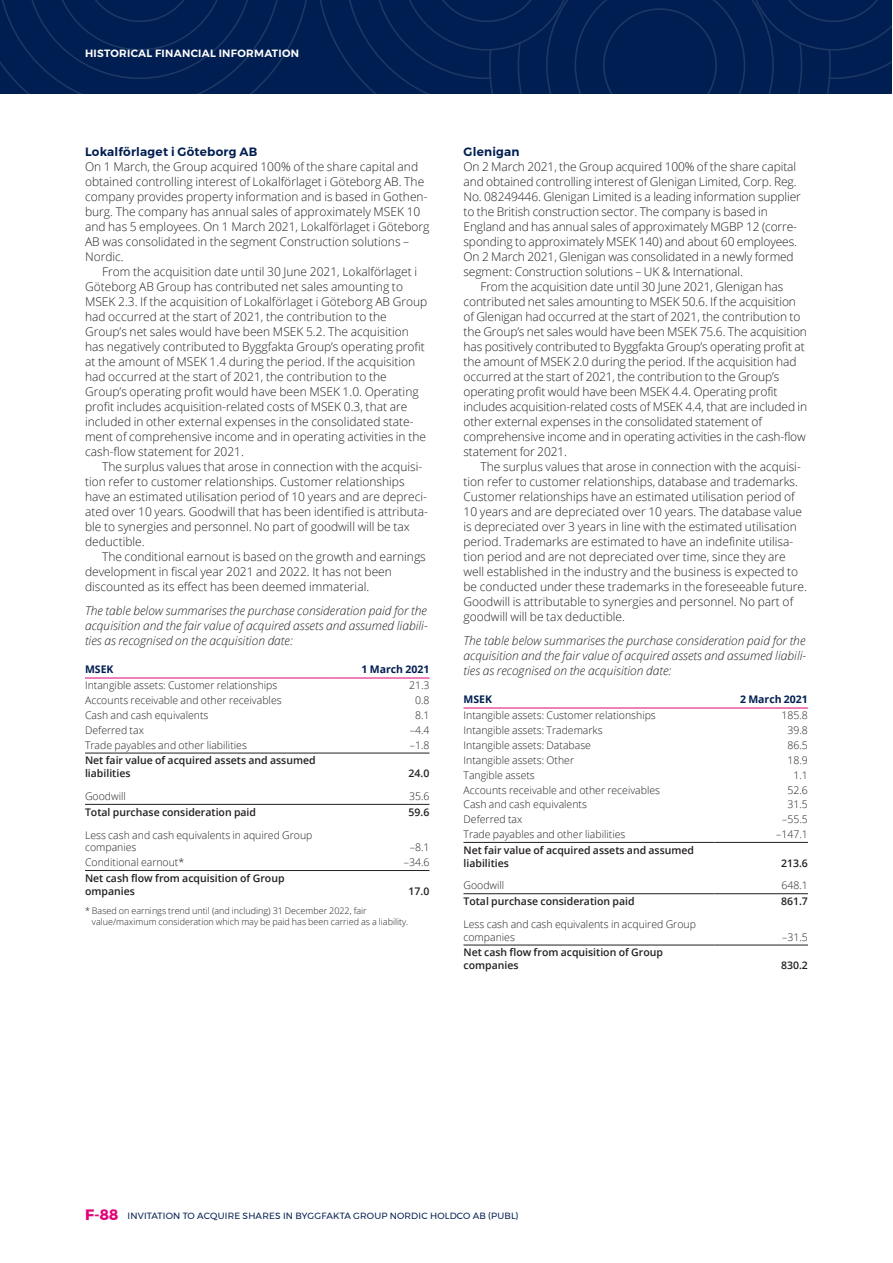
<style>
.page{position:relative;width:893px;height:1263px;background:#fff}
.page>*{position:absolute;margin:0;border:0;box-sizing:border-box;transform-origin:0 0}
.t1{font:300 12px/15px "Open Sans";color:#231f20}
.t2{font:italic 300 12px/15px "Open Sans";color:#231f20;text-align:justify}
.t3{font:600 12px "Montserrat";letter-spacing:.02em;color:#001e51}
.t4{font:300 10.5px/12.8px "Open Sans";color:#231f20}
.t5{font:600 10.5px/12.8px "Open Sans";color:#231f20}
.t6{font:600 10.5px "Montserrat";color:#fff}
.t7{font:700 10.5px "Open Sans";color:#001e51}
.t8{font:300 9px/11.2px "Open Sans";color:#231f20}
.t9{font:9px "Montserrat";letter-spacing:.02em;color:#001e51}
.s1{font-weight:700;font-size:15px;color:#e10379}
</style>
<div class="page">
<svg style="left:0;top:0;width:892px;height:94px;background:#011f52"></svg>
<hr style="left:85px;top:677px;width:251px;height:1px;background:#e10379">
<hr style="left:336px;top:677px;width:93px;height:1px;background:#e10379">
<hr style="left:85px;top:753px;width:251px;height:1px;background:#231f20">
<hr style="left:336px;top:753px;width:93px;height:1px;background:#231f20">
<hr style="left:85px;top:804px;width:251px;height:1px;background:#231f20">
<hr style="left:336px;top:804px;width:93px;height:1px;background:#231f20">
<hr style="left:85px;top:870px;width:251px;height:1px;background:#231f20">
<hr style="left:336px;top:870px;width:93px;height:1px;background:#231f20">
<hr style="left:463px;top:707px;width:251px;height:1px;background:#e10379">
<hr style="left:714px;top:707px;width:94px;height:1px;background:#e10379">
<hr style="left:463px;top:842px;width:251px;height:1px;background:#231f20">
<hr style="left:714px;top:842px;width:94px;height:1px;background:#231f20">
<hr style="left:463px;top:893px;width:251px;height:1px;background:#231f20">
<hr style="left:714px;top:893px;width:94px;height:1px;background:#231f20">
<hr style="left:463px;top:945px;width:251px;height:1px;background:#231f20">
<hr style="left:714px;top:945px;width:94px;height:1px;background:#231f20">
<p class="t6" style="left:85px;top:45px;width:16px">HISTORICAL</p>
<p class="t6" style="left:155px;top:45px;width:15px">FINANCIAL</p>
<p class="t6" style="left:219px;top:45px;width:9px">INFORMATION</p>
<p class="t3" style="left:85px;top:142px;width:174px">LOKALFÖRLAGET I GÖTEBORG AB</p>
<p class="t1" style="left:85px;top:159px;width:346px">On 1 March, the Group acquired 100% of the share capital and obtained controlling interest of Lokalförlaget i Göteborg AB. The company provides property information and is based in Gothen&shy;burg. The company has annual sales of approximately MSEK 10 and has 5 employees. On 1 March 2021, Lokalförlaget i Göteborg AB was consolidated in the segment Construction solutions – Nordic.</p>
<p class="t1" style="left:85px;top:264px;width:344px;text-indent:17px">From the acquisition date until 30 June 2021, Lokalförlaget i Göteborg AB Group has contributed net sales amounting to MSEK 2.3. If the acquisition of Lokalförlaget i Göteborg AB Group had occurred at the start of 2021, the contribution to the Group’s net sales would have been MSEK 5.2. The acquisition has negatively contributed to Byggfakta Group’s operating profit at the amount of MSEK 1.4 during the period. If the acquisition had occurred at the start of 2021, the contribution to the Group’s operating profit would have been MSEK 1.0. Operating profit includes acquisition-related costs of MSEK 0.3, that are included in other external expenses in the consolidated state&shy;ment of comprehensive income and in operating activities in the cash-flow statement for 2021.</p>
<p class="t1" style="left:85px;top:459px;width:345px;text-indent:17px">The surplus values that arose in connection with the acquisi&shy;tion refer to customer relationships. Customer relationships have an estimated utilisation period of 10 years and are depreci&shy;ated over 10 years. Goodwill that has been identified is attributa&shy;ble to synergies and personnel. No part of goodwill will be tax deductible.</p>
<p class="t1" style="left:85px;top:549px;width:342px;text-indent:17px">The conditional earnout is based on the growth and earnings development in fiscal year 2021 and 2022. It has not been discounted as its effect has been deemed immaterial.</p>
<p class="t2" style="left:85px;top:602px;width:344px">The table below summarises the purchase consideration paid for the acquisition and the fair value of acquired assets and assumed liabili&shy;ties as recognised on the acquisition date:</p>
<p class="t7" style="left:85px;top:662px;width:30px">MSEK</p>
<p class="t7" style="left:362px;top:662px;width:69px">1 March 2021</p>
<p class="t4" style="left:85px;top:679px;width:194px">Intangible assets: Customer relationships</p>
<p class="t4" style="left:409px;top:679px;width:22px">21.3</p>
<p class="t4" style="left:85px;top:694px;width:198px">Accounts receivable and other receivables</p>
<p class="t4" style="left:415px;top:694px;width:16px">0.8</p>
<p class="t4" style="left:85px;top:709px;width:125px">Cash and cash equivalents</p>
<p class="t4" style="left:415px;top:709px;width:16px">8.1</p>
<p class="t4" style="left:85px;top:723px;width:60px">Deferred tax</p>
<p class="t4" style="left:410px;top:723px;width:21px">–4.4</p>
<p class="t4" style="left:85px;top:738px;width:163px">Trade payables and other liabilities</p>
<p class="t4" style="left:410px;top:738px;width:21px">–1.8</p>
<p class="t5" style="left:85px;top:754px;width:232px">Net fair value of acquired assets and assumed liabilities</p>
<p class="t5" style="left:409px;top:767px;width:22px">24.0</p>
<p class="t4" style="left:85px;top:790px;width:42px">Goodwill</p>
<p class="t4" style="left:409px;top:790px;width:22px">35.6</p>
<p class="t5" style="left:85px;top:805px;width:173px">Total purchase consideration paid</p>
<p class="t5" style="left:409px;top:805px;width:22px">59.6</p>
<p class="t4" style="left:85px;top:828px;width:229px">Less cash and cash equivalents in aquired Group companies</p>
<p class="t4" style="left:410px;top:841px;width:21px">–8.1</p>
<p class="t4" style="left:85px;top:856px;width:101px">Conditional earnout*</p>
<p class="t4" style="left:404px;top:856px;width:27px">–34.6</p>
<p class="t5" style="left:85px;top:871px;width:201px">Net cash flow from acquisition of Group ompanies</p>
<p class="t5" style="left:409px;top:884px;width:22px">17.0</p>
<p class="t8" style="left:92px;top:904px;width:318px;text-indent:-7px">* Based on earnings trend until (and including) 31 December 2022, fair value/maximum consideration which may be paid has been carried as a liability.</p>
<p class="t3" style="left:463px;top:142px;width:58px">GLENIGAN</p>
<p class="t1" style="left:463px;top:159px;width:339px">On 2 March 2021, the Group acquired 100% of the share capital and obtained controlling interest of Glenigan Limited, Corp. Reg.<br>No. 08249446. Glenigan Limited is a leading information supplier to the British construction sector. The company is based in England and has annual sales of approximately MGBP 12 (corre&shy;sponding to approximately MSEK 140) and about 60 employees.<br>On 2 March 2021, Glenigan was consolidated in a newly formed segment: Construction solutions – UK &amp; International.</p>
<p class="t1" style="left:463px;top:279px;width:345px;text-indent:17px">From the acquisition date until 30 June 2021, Glenigan has contributed net sales amounting to MSEK 50.6. If the acquisition of Glenigan had occurred at the start of 2021, the contribution to the Group’s net sales would have been MSEK 75.6. The acquisition has positively contributed to Byggfakta Group’s operating profit at the amount of MSEK 2.0 during the period. If the acquisition had occurred at the start of 2021, the contribution to the Group’s operating profit would have been MSEK 4.4. Operating profit includes acquisition-related costs of MSEK 4.4, that are included in other external expenses in the consolidated statement of comprehensive income and in operating activities in the cash-flow statement for 2021.</p>
<p class="t1" style="left:463px;top:459px;width:345px;text-indent:17px">The surplus values that arose in connection with the acquisi&shy;tion refer to customer relationships, database and trademarks.<br>Customer relationships have an estimated utilisation period of 10 years and are depreciated over 10 years. The database value is depreciated over 3 years in line with the estimated utilisation period. Trademarks are estimated to have an indefinite utilisa&shy;tion period and are not depreciated over time, since they are well established in the industry and the business is expected to be conducted under these trademarks in the foreseeable future.<br>Goodwill is attributable to synergies and personnel. No part of goodwill will be tax deductible.</p>
<p class="t2" style="left:463px;top:632px;width:344px">The table below summarises the purchase consideration paid for the acquisition and the fair value of acquired assets and assumed liabili&shy;ties as recognised on the acquisition date:</p>
<p class="t7" style="left:463px;top:692px;width:30px">MSEK</p>
<p class="t7" style="left:740px;top:692px;width:69px">2 March 2021</p>
<p class="t4" style="left:463px;top:709px;width:194px">Intangible assets: Customer relationships</p>
<p class="t4" style="left:781px;top:709px;width:28px">185.8</p>
<p class="t4" style="left:463px;top:724px;width:141px">Intangible assets: Trademarks</p>
<p class="t4" style="left:787px;top:724px;width:22px">39.8</p>
<p class="t4" style="left:463px;top:739px;width:129px">Intangible assets: Database</p>
<p class="t4" style="left:787px;top:739px;width:22px">86.5</p>
<p class="t4" style="left:463px;top:753px;width:112px">Intangible assets: Other</p>
<p class="t4" style="left:787px;top:753px;width:22px">18.9</p>
<p class="t4" style="left:463px;top:768px;width:73px">Tangible assets</p>
<p class="t4" style="left:793px;top:768px;width:16px">1.1</p>
<p class="t4" style="left:463px;top:783px;width:198px">Accounts receivable and other receivables</p>
<p class="t4" style="left:787px;top:783px;width:22px">52.6</p>
<p class="t4" style="left:463px;top:798px;width:125px">Cash and cash equivalents</p>
<p class="t4" style="left:787px;top:798px;width:22px">31.5</p>
<p class="t4" style="left:463px;top:813px;width:60px">Deferred tax</p>
<p class="t4" style="left:782px;top:813px;width:27px">–55.5</p>
<p class="t4" style="left:463px;top:828px;width:163px">Trade payables and other liabilities</p>
<p class="t4" style="left:776px;top:828px;width:33px">–147.1</p>
<p class="t5" style="left:463px;top:843px;width:232px">Net fair value of acquired assets and assumed liabilities</p>
<p class="t5" style="left:781px;top:856px;width:28px">213.6</p>
<p class="t4" style="left:463px;top:879px;width:42px">Goodwill</p>
<p class="t4" style="left:781px;top:879px;width:28px">648.1</p>
<p class="t5" style="left:463px;top:895px;width:173px">Total purchase consideration paid</p>
<p class="t5" style="left:781px;top:895px;width:28px">861.7</p>
<p class="t4" style="left:463px;top:917px;width:234px">Less cash and cash equivalents in acquired Group companies</p>
<p class="t4" style="left:782px;top:930px;width:27px">–31.5</p>
<p class="t5" style="left:463px;top:946px;width:201px">Net cash flow from acquisition of Group companies</p>
<p class="t5" style="left:781px;top:959px;width:28px">830.2</p>
<p class="t9" style="left:85px;top:1209px;width:435px"><span class="s1">F-88</span> INVITATION TO ACQUIRE SHARES IN BYGGFAKTA GROUP NORDIC HOLDCO AB (PUBL)</p>
</div>
